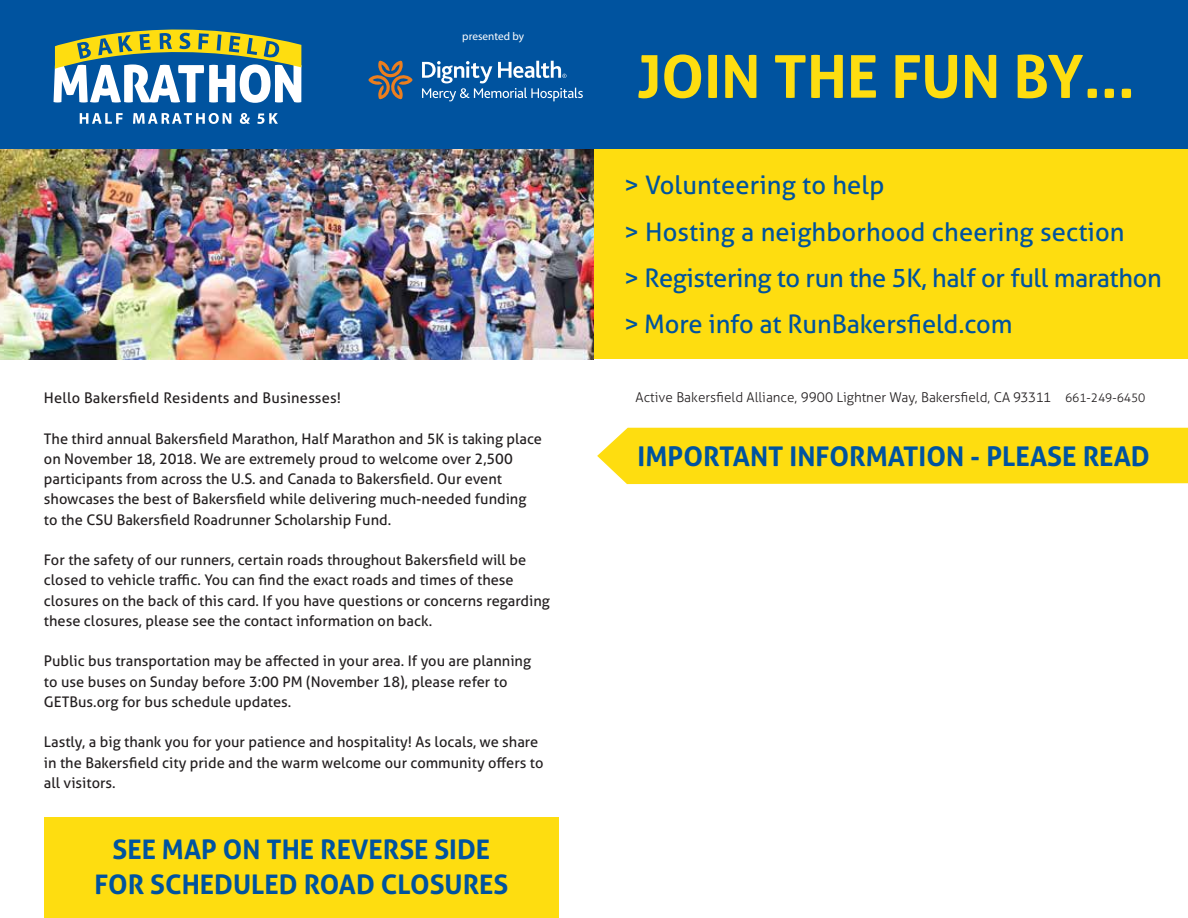
<style>
.page{position:relative;width:1188px;height:918px;background:#fff}
.page>*{position:absolute;margin:0;border:0;box-sizing:border-box;transform-origin:0 0}
.t1{font:700 59.1px "Aller";color:#fedd10}
.t2{font:700 27.15px "Aller";color:#00539f}
.t3{font:700 27px/35.8px "Aller";color:#00539f;text-align:center}
.t4{font:25.5px/46.2px "Aller";letter-spacing:-.005em;color:#00539f}
.t5{font:14.7px/20.2px "Aller";color:#231f20}
.t6{font:300 13.5px "Aller";color:#231f20}
.t7{font:11.25px "Myriad Pro";color:#fff}
.s1{font-size:12px}
</style>
<div class="page">
<img style="left:0;top:148px;width:594px;height:211px">
<div style="left:594px;top:126px;width:594px;height:233px;background:#fedd10"></div>
<div style="left:0;top:0;width:1188px;height:148px;background:#00539f"></div>
<div style="left:597px;top:428px;width:591px;height:56px;background:#fedd10"></div>
<div style="left:44px;top:818px;width:515px;height:100px;background:#fedd10"></div>
<svg style="left:54px;top:29px;width:247px;height:74px"></svg>
<svg style="left:80px;top:113px;width:43px;height:11px"></svg>
<svg style="left:133px;top:113px;width:98px;height:11px"></svg>
<svg style="left:240px;top:113px;width:10px;height:11px"></svg>
<svg style="left:257px;top:113px;width:21px;height:11px"></svg>
<svg style="left:422px;top:61px;width:161px;height:40px"></svg>
<svg style="left:368px;top:61px;width:45px;height:38px"></svg>
<p class="t7" style="left:462px;top:29px;width:63px">presented by</p>
<p class="t5" style="left:44px;top:388px;width:299px">Hello Bakersfield Residents and Businesses!</p>
<p class="t5" style="left:44px;top:428px;width:500px">The third annual Bakersfield Marathon, Half Marathon and 5K is taking place on November 18, 2018. We are extremely proud to welcome over 2,500 participants from across the U.S. and Canada to Bakersfield. Our event showcases the best of Bakersfield while delivering much-needed funding to the CSU Bakersfield Roadrunner Scholarship Fund.</p>
<p class="t5" style="left:44px;top:550px;width:508px">For the safety of our runners, certain roads throughout Bakersfield will be closed to vehicle traffic. You can find the exact roads and times of these closures on the back of this card. If you have questions or concerns regarding these closures, please see the contact information on back.</p>
<p class="t5" style="left:44px;top:651px;width:489px">Public bus transportation may be affected in your area. If you are planning to use buses on Sunday before 3:00 PM (November 18), please refer to<br>GETBus.org for bus schedule updates.</p>
<p class="t5" style="left:44px;top:732px;width:501px">Lastly, a big thank you for your patience and hospitality! As locals, we share in the Bakersfield city pride and the warm welcome our community offers to all visitors.</p>
<h3 class="t3" style="left:94px;top:831px;width:415px">SEE MAP ON THE REVERSE SIDE<br>FOR SCHEDULED ROAD CLOSURES</h3>
<h1 class="t1" style="left:637px;top:40px;width:499px">JOIN THE FUN BY...</h1>
<h3 class="t4" style="left:624px;top:162px;width:539px">&gt; Volunteering to help<br>&gt; Hosting a neighborhood cheering section<br>&gt; Registering to run the 5K, half or full marathon &gt; More info at RunBakersfield.com</h3>
<p class="t6" style="left:636px;top:389px;width:511px">Active Bakersfield Alliance, 9900 Lightner Way, Bakersfield, CA 93311 <span class="s1">661-249-6450</span></p>
<h2 class="t2" style="left:638px;top:439px;width:514px">IMPORTANT INFORMATION - PLEASE READ</h2>
</div>
